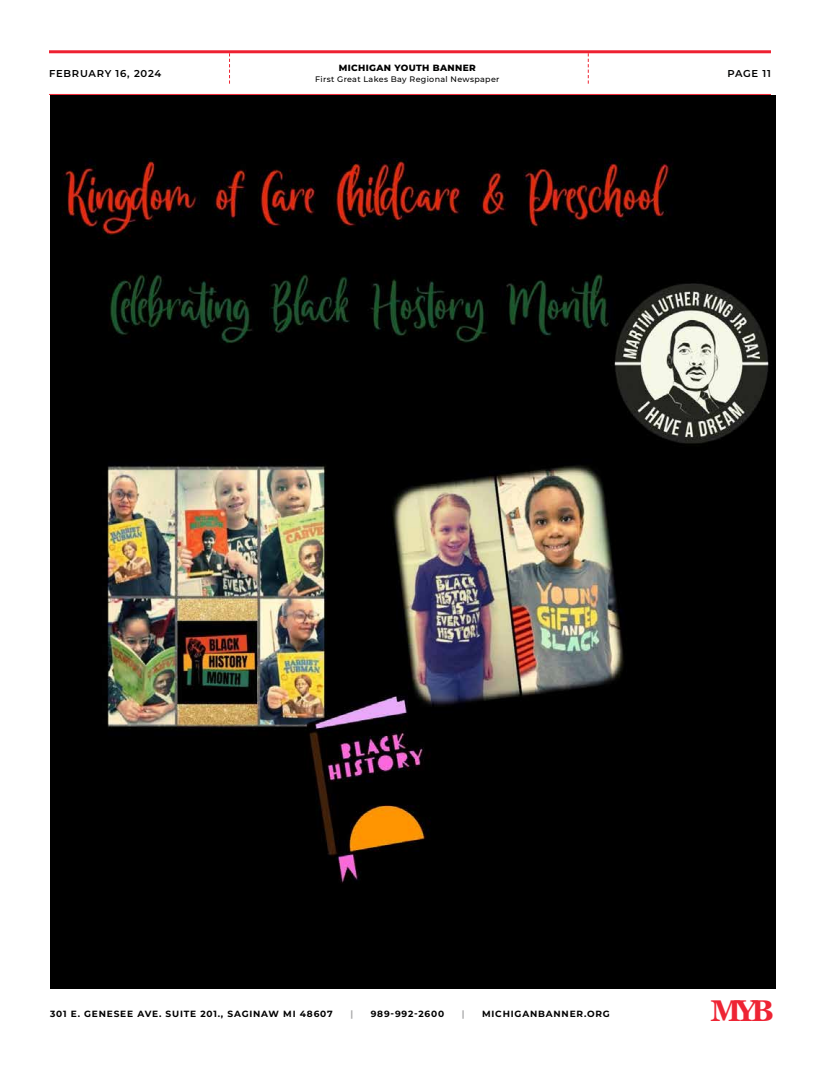
<style>
.page{position:relative;width:820px;height:1078px;background:#fff}
.page>*{position:absolute;margin:0;border:0;box-sizing:border-box;transform-origin:0 0}
.t1{font:700 30px "Georgia";color:#ee2434}
.t2{font:600 10px "Montserrat";letter-spacing:.075em;color:#000101}
.t3{font:700 9px "Montserrat";letter-spacing:.09em;color:#000}
.t4{font:800 9px "Montserrat";letter-spacing:.04em;color:#000101}
.t5{font:700 9px "Montserrat";color:#aaaaab}
.t6{font:500 8px "Montserrat";letter-spacing:.04em;color:#000101}
</style>
<div class="page">
<hr style="left:49px;top:50px;width:721px;height:3px;background:#ee2031">
<hr style="left:49px;top:94px;width:721px;height:1px;background:#ee2532">
<svg style="left:587px;top:53px;width:1px;height:31px"></svg>
<svg style="left:229px;top:53px;width:1px;height:31px"></svg>
<div style="left:50px;top:95px;width:725px;height:893px;background:#000"></div>
<img style="left:62px;top:158px;width:707px;height:725px">
<p class="t4" style="left:339px;top:61px;width:139px">MICHIGAN YOUTH BANNER</p>
<p class="t6" style="left:315px;top:73px;width:186px">First Great Lakes Bay Regional Newspaper</p>
<p class="t2" style="left:49px;top:66px;width:114px">FEBRUARY 16, 2024</p>
<p class="t2" style="left:727px;top:66px;width:45px">PAGE 11</p>
<p class="t3" style="left:50px;top:1006px;width:284px">301 E. GENESEE AVE. SUITE 201., SAGINAW MI 48607</p>
<p class="t5" style="left:350px;top:1006px;width:4px">|</p>
<p class="t3" style="left:370px;top:1006px;width:75px">989-992-2600</p>
<p class="t5" style="left:461px;top:1006px;width:4px">|</p>
<p class="t3" style="left:482px;top:1006px;width:129px">MICHIGANBANNER.ORG</p>
<h1 class="t1" style="left:710px;top:991px;width:65px">MYB</h1>
</div>
